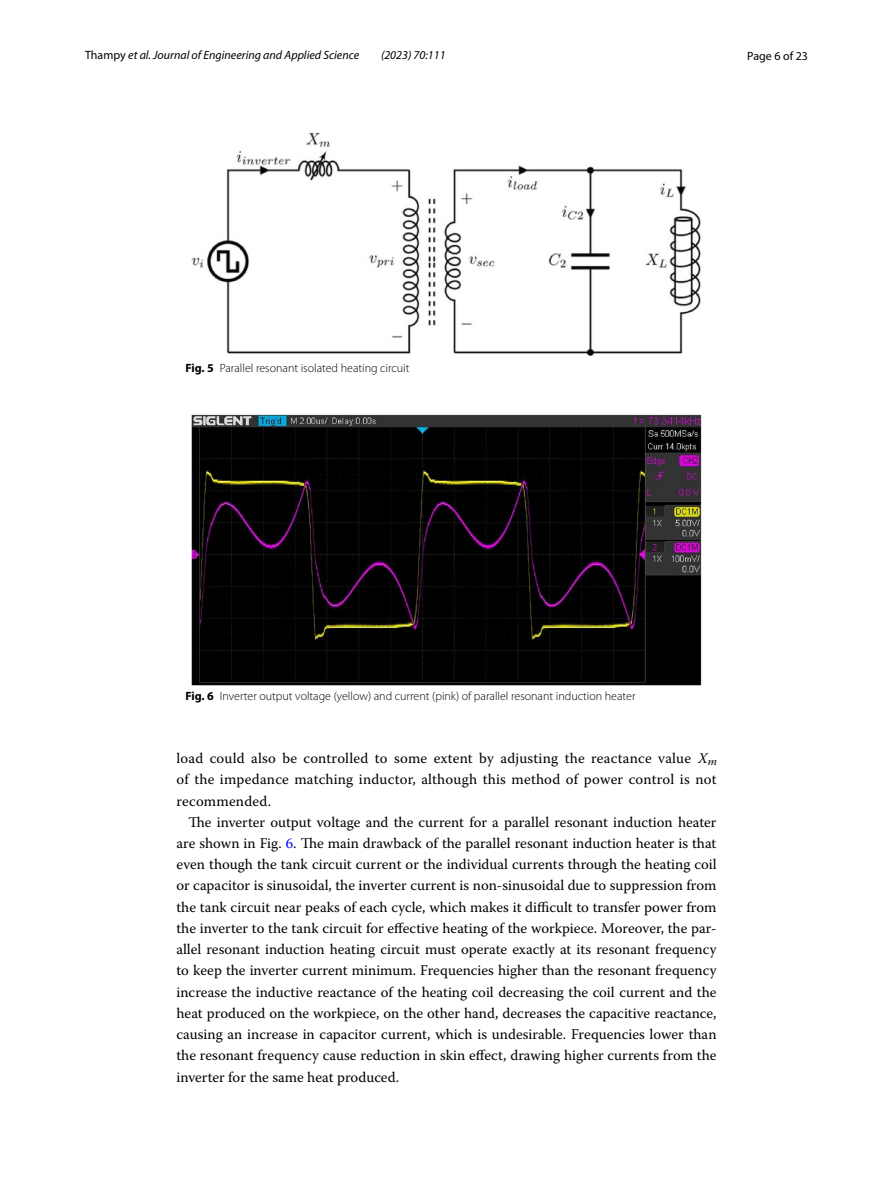
<style>
.page{position:relative;width:893px;height:1187px;background:#fff}
.page>*{position:absolute;margin:0;border:0;box-sizing:border-box;transform-origin:0 0}
.t1{font:14.7px/21.3px "Warnock Pro";letter-spacing:.01em;color:#000;text-align:justify}
.t2{font:300 12px "Myriad Pro";color:#000}
.t3{font:italic 12px "Myriad Pro";color:#000}
.t4{font:12px "Myriad Pro";color:#000}
.s1{font-style:normal}
.s2{font-weight:700}
.s3{font-family:"Warnock Pro It 18"}
.s4{color:#00f}
</style>
<div class="page">
<img style="left:191px;top:133px;width:510px;height:223px">
<img style="left:191px;top:414px;width:511px;height:271px">
<p class="t3" style="left:85px;top:48px;width:276px"><span class="s1">Thampy</span> et al. Journal of Engineering and Applied Science</p>
<p class="t3" style="left:381px;top:48px;width:66px">(2023) 70:111</p>
<p class="t4" style="left:747px;top:48px;width:62px">Page 6 of 23</p>
<p class="t2" style="left:185px;top:361px;width:225px"><span class="s2">Fig. 5</span> Parallel resonant isolated heating circuit</p>
<p class="t2" style="left:185px;top:689px;width:452px"><span class="s2">Fig. 6</span> Inverter output voltage (yellow) and current (pink) of parallel resonant induction heater</p>
<p class="t1" style="left:176px;top:747px;width:542px">load could also be controlled to some extent by adjusting the reactance value <span class="s3">X</span><sub>m </sub>of the impedance matching inductor, although this method of power control is not recommended.</p>
<p class="t1" style="left:176px;top:811px;width:542px;text-indent:12px">The inverter output voltage and the current for a parallel resonant induction heater are shown in Fig. <span class="s4">6</span>. The main drawback of the parallel resonant induction heater is that even though the tank circuit current or the individual currents through the heating coil or capacitor is sinusoidal, the inverter current is non-sinusoidal due to suppression from the tank circuit near peaks of each cycle, which makes it difficult to transfer power from the inverter to the tank circuit for effective heating of the workpiece. Moreover, the par&shy;allel resonant induction heating circuit must operate exactly at its resonant frequency to keep the inverter current minimum. Frequencies higher than the resonant frequency increase the inductive reactance of the heating coil decreasing the coil current and the heat produced on the workpiece, on the other hand, decreases the capacitive reactance, causing an increase in capacitor current, which is undesirable. Frequencies lower than the resonant frequency cause reduction in skin effect, drawing higher currents from the inverter for the same heat produced.</p>
</div>
